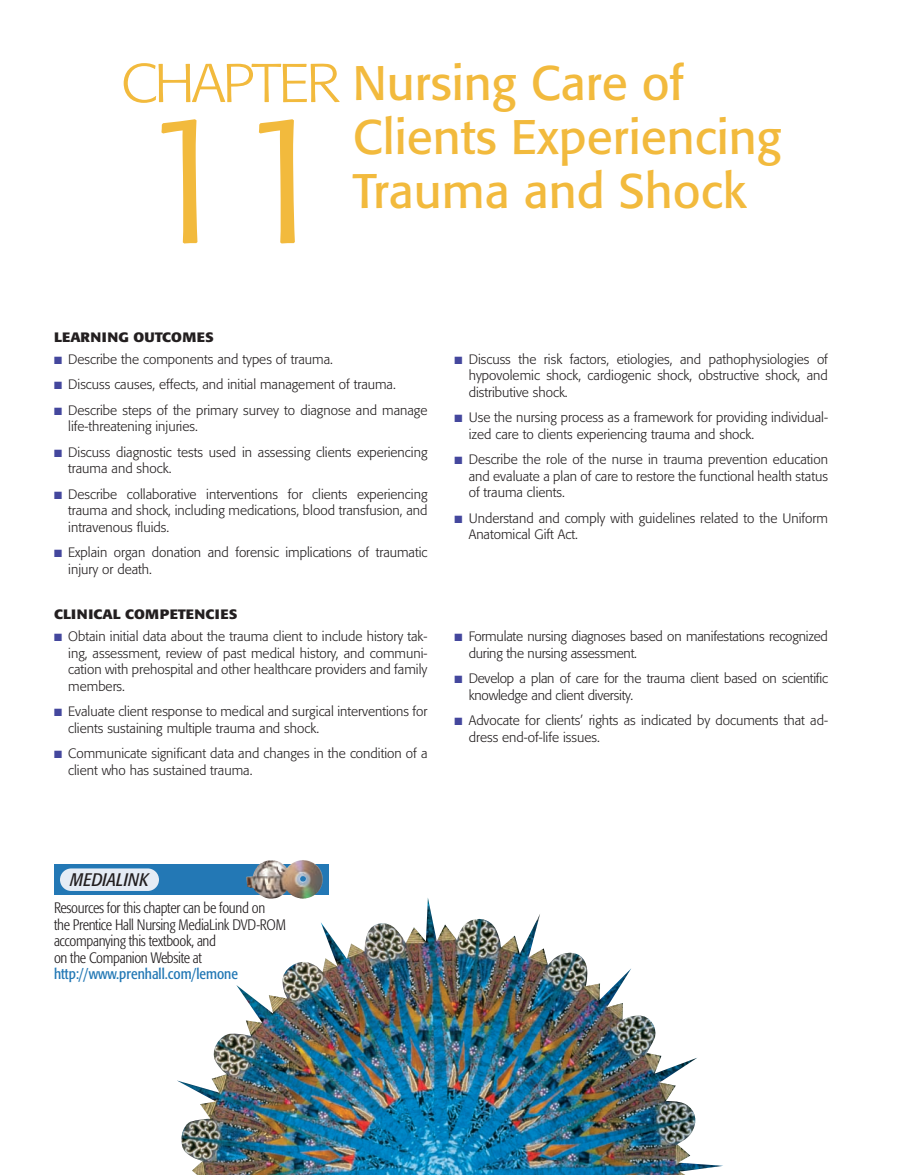
<style>
.page{position:relative;width:918px;height:1175px;background:#fff}
.page>*{position:absolute;margin:0;border:0;box-sizing:border-box;transform-origin:0 0}
.t1{font:300 180px "Formata";color:#f2ba3d;scale:1.1 1}
.t2{font:300 54px "Formata";letter-spacing:-.05em;color:#f2ba3d;scale:1.1 1}
.t3{font:48px/54px "Formata";color:#f2ba3d}
.t4{font:italic condensed 18px "Formata";letter-spacing:.015em;color:#231f20}
.t5{font:300 condensed 15px/16.5px "Formata";letter-spacing:-.02em;color:#231f20}
.t6{font:condensed 15px "Formata";color:#2378b5}
.t7{font:300 13.5px/16.5px "Formata";color:#231f20}
.t8{font:700 13.5px "Formata";letter-spacing:.02em;color:#231f20;scale:1.1 1}
.s1{color:#44479d}
</style>
<div class="page">
<img style="left:54px;top:860px;width:669px;height:314px">
<h2 class="t2" style="left:121px;top:59px;width:200px">CHAPTER</h2>
<h1 class="t1" style="left:127px;top:100px;width:195px">11</h1>
<h3 class="t3" style="left:353px;top:60px;width:430px">Nursing Care of<br>Clients Experiencing<br>Trauma and Shock</h3>
<p class="t8" style="left:54px;top:331px;width:147px">LEARNING OUTCOMES</p>
<p class="t7" style="left:54px;top:351px;width:281px"><span class="s1">■</span> Describe the components and types of trauma.</p>
<p class="t7" style="left:54px;top:377px;width:343px"><span class="s1">■</span> Discuss causes, effects, and initial management of trauma.</p>
<p class="t7" style="left:68px;top:402px;width:361px;text-indent:-14px"><span class="s1">■</span> Describe steps of the primary survey to diagnose and manage life-threatening injuries.</p>
<p class="t7" style="left:68px;top:444px;width:361px;text-indent:-14px"><span class="s1">■</span> Discuss diagnostic tests used in assessing clients experiencing trauma and shock.</p>
<p class="t7" style="left:68px;top:486px;width:361px;text-align:justify;text-indent:-14px"><span class="s1">■</span> Describe collaborative interventions for clients experiencing trauma and shock, including medications, blood transfusion, and intravenous fluids.</p>
<p class="t7" style="left:68px;top:545px;width:361px;text-indent:-14px"><span class="s1">■</span> Explain organ donation and forensic implications of traumatic injury or death.</p>
<p class="t8" style="left:54px;top:607px;width:168px">CLINICAL COMPETENCIES</p>
<p class="t7" style="left:68px;top:629px;width:361px;text-align:justify;text-indent:-14px"><span class="s1">■</span> Obtain initial data about the trauma client to include history tak&shy;ing, assessment, review of past medical history, and communi&shy;cation with prehospital and other healthcare providers and family members.</p>
<p class="t7" style="left:68px;top:704px;width:361px;text-indent:-14px"><span class="s1">■</span> Evaluate client response to medical and surgical interventions for clients sustaining multiple trauma and shock.</p>
<p class="t7" style="left:68px;top:746px;width:361px;text-indent:-14px"><span class="s1">■</span> Communicate significant data and changes in the condition of a client who has sustained trauma.</p>
<p class="t7" style="left:469px;top:351px;width:361px;text-align:justify;text-indent:-14px"><span class="s1">■</span> Discuss the risk factors, etiologies, and pathophysiologies of hypovolemic shock, cardiogenic shock, obstructive shock, and distributive shock.</p>
<p class="t7" style="left:469px;top:410px;width:361px;text-indent:-14px"><span class="s1">■</span> Use the nursing process as a framework for providing individual&shy;ized care to clients experiencing trauma and shock.</p>
<p class="t7" style="left:469px;top:452px;width:361px;text-align:justify;text-indent:-14px"><span class="s1">■</span> Describe the role of the nurse in trauma prevention education and evaluate a plan of care to restore the functional health status of trauma clients.</p>
<p class="t7" style="left:469px;top:510px;width:361px;text-indent:-14px"><span class="s1">■</span> Understand and comply with guidelines related to the Uniform<br>Anatomical Gift Act.</p>
<p class="t7" style="left:469px;top:629px;width:361px;text-indent:-14px"><span class="s1">■</span> Formulate nursing diagnoses based on manifestations recognized during the nursing assessment.</p>
<p class="t7" style="left:469px;top:671px;width:361px;text-indent:-14px"><span class="s1">■</span> Develop a plan of care for the trauma client based on scientific knowledge and client diversity.</p>
<p class="t7" style="left:469px;top:713px;width:361px;text-indent:-14px"><span class="s1">■</span> Advocate for clients’ rights as indicated by documents that ad&shy;dress end-of-life issues.</p>
<h3 class="t4" style="left:70px;top:872px;width:80px">MEDIALINK</h3>
<p class="t5" style="left:54px;top:900px;width:234px">Resources for this chapter can be found on<br>the Prentice Hall Nursing MediaLink DVD-ROM accompanying this textbook, and<br>on the Companion Website at</p>
<p class="t6" style="left:54px;top:967px;width:185px">http://www.prenhall.com/lemone</p>
</div>
